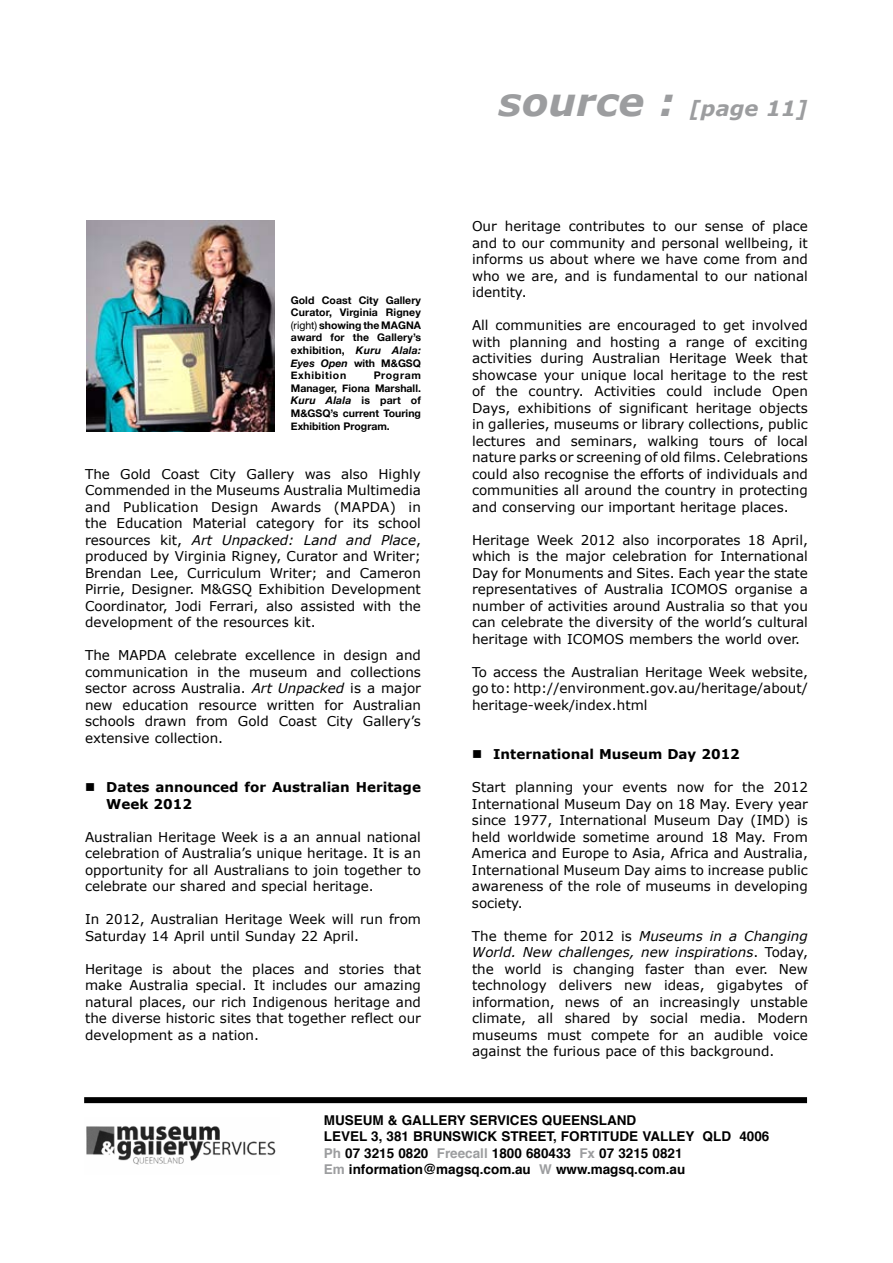
<style>
.page{position:relative;width:893px;height:1263px;background:#fff}
.page>*{position:absolute;margin:0;border:0;box-sizing:border-box;transform-origin:0 0}
.t1{font:italic 700 21px "Verdana";color:#9c9d9f}
.t2{font:13.5px/16.5px "Verdana";color:#000;text-align:justify}
.t3{font:700 13.5px/16.2px "Helvetica";color:#000}
.t4{font:700 13.5px/16.5px "Verdana";color:#000}
.t5{font:700 10.5px/12.6px "Helvetica Neue";color:#000;text-align:justify}
.s1{font-weight:400}
.s2{font-style:italic}
.s3{font-size:39px}
.s4{color:#9c9d9f}
</style>
<div class="page">
<img style="left:86px;top:1126px;width:190px;height:39px">
<div style="left:84px;top:1097px;width:723px;height:6px;background:#000"></div>
<img style="left:87px;top:220px;width:187px;height:211px">
<p class="t5" style="left:291px;top:293px;width:132px">Gold Coast City Gallery Curator, Virginia Rigney <span class="s1">(right)</span> showing the MAGNA award for the Gallery’s exhibition, <span class="s2">Kuru Alala:<br>Eyes Open</span> with M&amp;GSQ Exhibition</p>
<p class="t5" style="left:291px;top:369px;width:132px;text-indent:83px">Program Manager, Fiona Marshall.<br><span class="s2">Kuru Alala</span> is part of M&amp;GSQ’s current Touring Exhibition Program.</p>
<p class="t2" style="left:85px;top:465px;width:337px">The Gold Coast City Gallery was also Highly Commended in the Museums Australia Multimedia and Publication Design Awards (MAPDA) in the Education Material category for its school resources kit, <span class="s2">Art Unpacked: Land and Place</span>, produced by Virginia Rigney, Curator and Writer; Brendan Lee, Curriculum Writer; and Cameron Pirrie, Designer. M&amp;GSQ Exhibition Development Coordinator, Jodi Ferrari, also assisted with the development of the resources kit.</p>
<p class="t2" style="left:85px;top:647px;width:337px">The MAPDA celebrate excellence in design and communication in the museum and collections sector across Australia. <span class="s2">Art Unpacked</span> is a major new education resource written for Australian schools drawn from Gold Coast City Gallery’s extensive collection.</p>
<p class="t4" style="left:106px;top:779px;width:316px;text-indent:-21px">■ Dates announced for Australian Heritage<br>Week 2012</p>
<p class="t2" style="left:85px;top:828px;width:337px">Australian Heritage Week is a an annual national celebration of Australia’s unique heritage. It is an opportunity for all Australians to join together to celebrate our shared and special heritage.</p>
<p class="t2" style="left:85px;top:911px;width:337px">In 2012, Australian Heritage Week will run from<br>Saturday 14 April until Sunday 22 April.</p>
<p class="t2" style="left:85px;top:960px;width:337px">Heritage is about the places and stories that make Australia special. It includes our amazing natural places, our rich Indigenous heritage and the diverse historic sites that together reflect our development as a nation.</p>
<h1 class="t1" style="left:499px;top:95px;width:310px"><span class="s3">source :</span> [page 11]</h1>
<p class="t2" style="left:472px;top:218px;width:337px">Our heritage contributes to our sense of place and to our community and personal wellbeing, it informs us about where we have come from and who we are, and is fundamental to our national identity.</p>
<p class="t2" style="left:472px;top:317px;width:337px">All communities are encouraged to get involved with planning and hosting a range of exciting activities during Australian Heritage Week that showcase your unique local heritage to the rest of the country. Activities could include Open Days, exhibitions of significant heritage objects in galleries, museums or library collections, public lectures and seminars, walking tours of local nature parks or screening of old films. Celebrations could also recognise the efforts of individuals and communities all around the country in protecting and conserving our important heritage places.</p>
<p class="t2" style="left:472px;top:531px;width:337px">Heritage Week 2012 also incorporates 18 April, which is the major celebration for International Day for Monuments and Sites. Each year the state representatives of Australia ICOMOS organise a number of activities around Australia so that you can celebrate the diversity of the world’s cultural heritage with ICOMOS members the world over.</p>
<p class="t2" style="left:472px;top:663px;width:337px">To access the Australian Heritage Week website, go to: http://environment.gov.au/heritage/about/ heritage-week/index.html</p>
<p class="t4" style="left:472px;top:746px;width:269px">■ International Museum Day 2012</p>
<p class="t2" style="left:472px;top:779px;width:337px">Start planning your events now for the 2012<br>International Museum Day on 18 May. Every year since 1977, International Museum Day (IMD) is held worldwide sometime around 18 May. From America and Europe to Asia, Africa and Australia, International Museum Day aims to increase public awareness of the role of museums in developing society.</p>
<p class="t2" style="left:472px;top:927px;width:337px">The theme for 2012 is <span class="s2">Museums in a Changing World. New challenges, new inspirations</span>. Today, the world is changing faster than ever. New technology delivers new ideas, gigabytes of information, news of an increasingly unstable climate, all shared by social media. Modern museums must compete for an audible voice against the furious pace of this background.</p>
<p class="t3" style="left:324px;top:1112px;width:447px">MUSEUM &amp; GALLERY SERVICES QUEENSLAND<br>LEVEL 3, 381 BRUNSWICK STREET, FORTITUDE VALLEY QLD 4006<br><span class="s4">Ph</span> 07 3215 0820 <span class="s4">Freecall</span> 1800 680433 <span class="s4">Fx</span> 07 3215 0821<br><span class="s4">Em</span> information@magsq.com.au <span class="s4">W</span> www.magsq.com.au</p>
</div>
